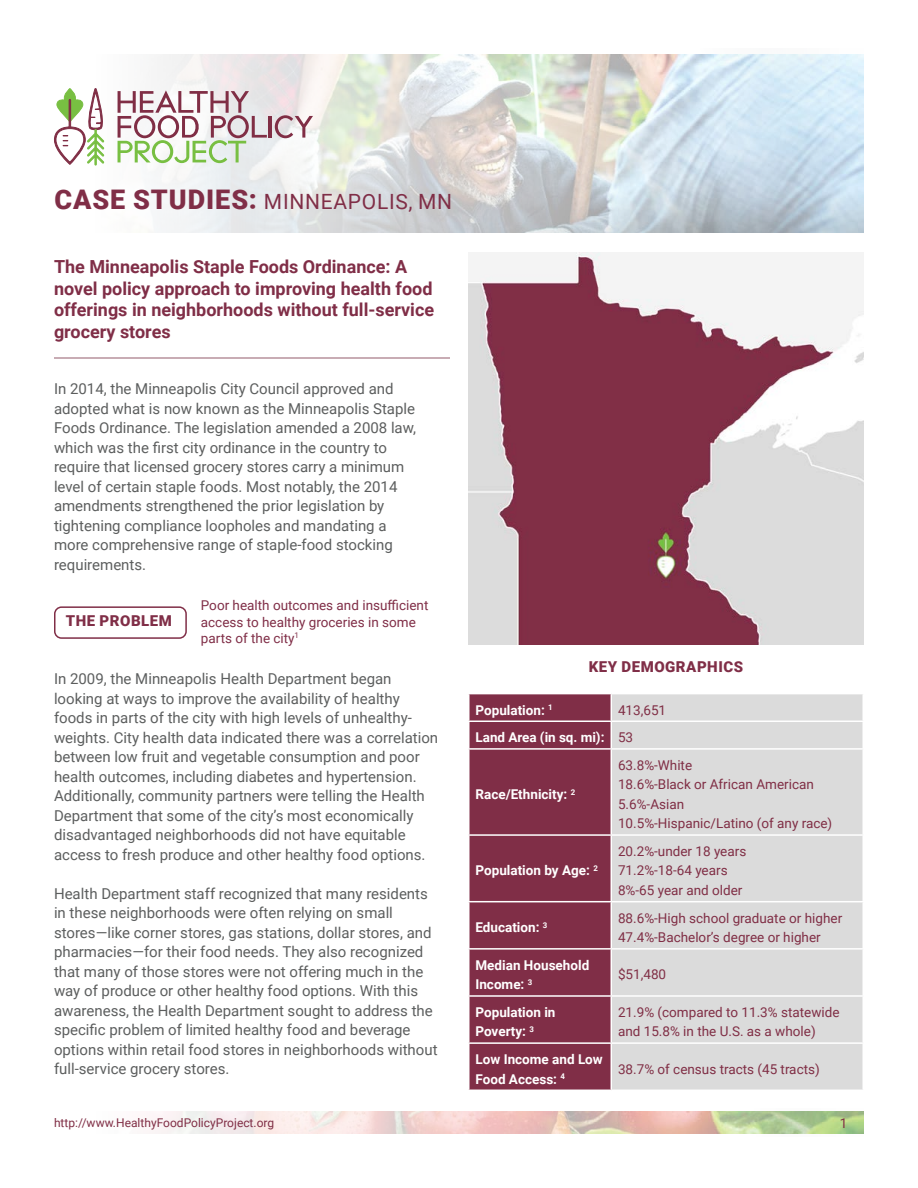
<style>
.page{position:relative;width:918px;height:1188px;background:#fff}
.page>*{position:absolute;margin:0;border:0;box-sizing:border-box;transform-origin:0 0}
.t1{font:21px "Roboto";letter-spacing:.035em;color:#802e47}
.t2{font:700 18px/21.6px "Roboto";color:#802e47}
.t3{font:15px/19.5px "Roboto";color:#5c5e5e}
.t4{font:900 15px "Roboto";letter-spacing:.035em;color:#802e47}
.t5{font:13.5px/19.5px "Roboto";color:#802e45}
.t6{font:700 13.5px/19.5px "Roboto";color:#fff}
.t7{font:13.5px/16.2px "Roboto";color:#802e47}
.t8{font:12px "Roboto";color:#802e45}
.s1{font-weight:900;font-size:27px}
.s2{font-weight:400;color:#802e45}
</style>
<div class="page">
<svg style="left:155px;top:1111px;width:709px;height:23px"></svg>
<hr style="left:54px;top:357px;width:396px;height:2px;background:#c8acb4">
<svg style="left:117px;top:54px;width:747px;height:179px"></svg>
<div style="left:54px;top:606px;width:133px;height:33px;border:2px solid #802e47;border-radius:7px"></div>
<svg style="left:54px;top:88px;width:51px;height:78px"></svg>
<svg style="left:118px;top:90px;width:149px;height:73px"></svg>
<hr style="left:269px;top:116px;width:3px;height:22px;background:#802e45">
<svg style="left:275px;top:115px;width:38px;height:23px"></svg>
<img style="left:468px;top:253px;width:396px;height:392px">
<div style="left:470px;top:694px;width:141px;height:396px;background:#802e47"></div>
<div style="left:612px;top:694px;width:250px;height:396px;background:#dbdbdb"></div>
<hr style="left:468px;top:721px;width:143px;height:1px;background:#fff">
<hr style="left:611px;top:721px;width:253px;height:1px;background:#fff">
<hr style="left:468px;top:748px;width:143px;height:2px;background:#fff">
<hr style="left:611px;top:748px;width:253px;height:2px;background:#fff">
<hr style="left:468px;top:834px;width:143px;height:2px;background:#fff">
<hr style="left:611px;top:834px;width:253px;height:2px;background:#fff">
<hr style="left:468px;top:901px;width:143px;height:1px;background:#fff">
<hr style="left:611px;top:901px;width:253px;height:1px;background:#fff">
<hr style="left:468px;top:948px;width:143px;height:2px;background:#fff">
<hr style="left:611px;top:948px;width:253px;height:2px;background:#fff">
<hr style="left:468px;top:995px;width:143px;height:2px;background:#fff">
<hr style="left:611px;top:995px;width:253px;height:2px;background:#fff">
<hr style="left:468px;top:1042px;width:143px;height:2px;background:#fff">
<hr style="left:611px;top:1042px;width:253px;height:2px;background:#fff">
<h1 class="t1" style="left:54px;top:186px;width:399px"><span class="s1">CASE STUDIES:</span> MINNEAPOLIS, MN</h1>
<p class="t2" style="left:54px;top:255px;width:382px">The Minneapolis Staple Foods Ordinance: A novel policy approach to improving health food offerings in neighborhoods without full-service grocery stores</p>
<p class="t3" style="left:54px;top:378px;width:364px">In 2014, the Minneapolis City Council approved and adopted what is now known as the Minneapolis Staple Foods Ordinance. The legislation amended a 2008 law, which was the first city ordinance in the country to require that licensed grocery stores carry a minimum level of certain staple foods. Most notably, the 2014 amendments strengthened the prior legislation by tightening compliance loopholes and mandating a more comprehensive range of staple-food stocking requirements.</p>
<p class="t7" style="left:201px;top:597px;width:229px">Poor health outcomes and insufficient access to healthy groceries in some parts of the city<sup>1</sup></p>
<p class="t3" style="left:54px;top:669px;width:386px">In 2009, the Minneapolis Health Department began looking at ways to improve the availability of healthy foods in parts of the city with high levels of unhealthy&shy;weights. City health data indicated there was a correlation between low fruit and vegetable consumption and poor health outcomes, including diabetes and hypertension.<br>Additionally, community partners were telling the Health Department that some of the city’s most economically disadvantaged neighborhoods did not have equitable access to fresh produce and other healthy food options.</p>
<p class="t3" style="left:54px;top:883px;width:385px">Health Department staff recognized that many residents in these neighborhoods were often relying on small stores—like corner stores, gas stations, dollar stores, and pharmacies—for their food needs. They also recognized that many of those stores were not offering much in the way of produce or other healthy food options. With this awareness, the Health Department sought to address the specific problem of limited healthy food and beverage options within retail food stores in neighborhoods without full-service grocery stores.</p>
<p class="t4" style="left:66px;top:611px;width:108px">THE PROBLEM</p>
<p class="t4" style="left:589px;top:656px;width:156px">KEY DEMOGRAPHICS</p>
<p class="t6" style="left:476px;top:699px;width:79px">Population: <sup>1</sup></p>
<p class="t6" style="left:475px;top:695px;width:192px;line-height:27.6px;text-indent:143px"><span class="s2">413,651<br></span>Land Area (in sq. mi): <span class="s2">53</span></p>
<p class="t6" style="left:475px;top:784px;width:101px">Race/Ethnicity: <sup>2</sup></p>
<p class="t6" style="left:475px;top:860px;width:124px">Population by Age: <sup>2</sup></p>
<p class="t5" style="left:618px;top:755px;width:216px">63.8%-White<br>18.6%-Black or African American<br>5.6%-Asian<br>10.5%-Hispanic/Latino (of any race)</p>
<p class="t5" style="left:618px;top:841px;width:130px">20.2%-under 18 years<br>71.2%-18-64 years<br>8%-65 year and older</p>
<p class="t6" style="left:475px;top:917px;width:73px">Education: <sup>3</sup></p>
<p class="t5" style="left:618px;top:908px;width:226px">88.6%-High school graduate or higher<br>47.4%-Bachelor’s degree or higher</p>
<p class="t6" style="left:475px;top:955px;width:115px">Median Household<br>Income: <sup>3</sup></p>
<p class="t5" style="left:618px;top:964px;width:50px">$51,480</p>
<p class="t6" style="left:475px;top:1002px;width:82px">Population in<br>Poverty: <sup>3</sup></p>
<p class="t5" style="left:618px;top:1002px;width:223px">21.9% (compared to 11.3% statewide and 15.8% in the U.S. as a whole)</p>
<p class="t6" style="left:475px;top:1049px;width:129px">Low Income and Low<br>Food Access: <sup>4</sup></p>
<p class="t5" style="left:618px;top:1059px;width:203px">38.7% of census tracts (45 tracts)</p>
<p class="t8" style="left:54px;top:1114px;width:222px">http://www.HealthyFoodPolicyProject.org</p>
<p class="t5" style="left:840px;top:1113px;width:9px">1</p>
</div>
